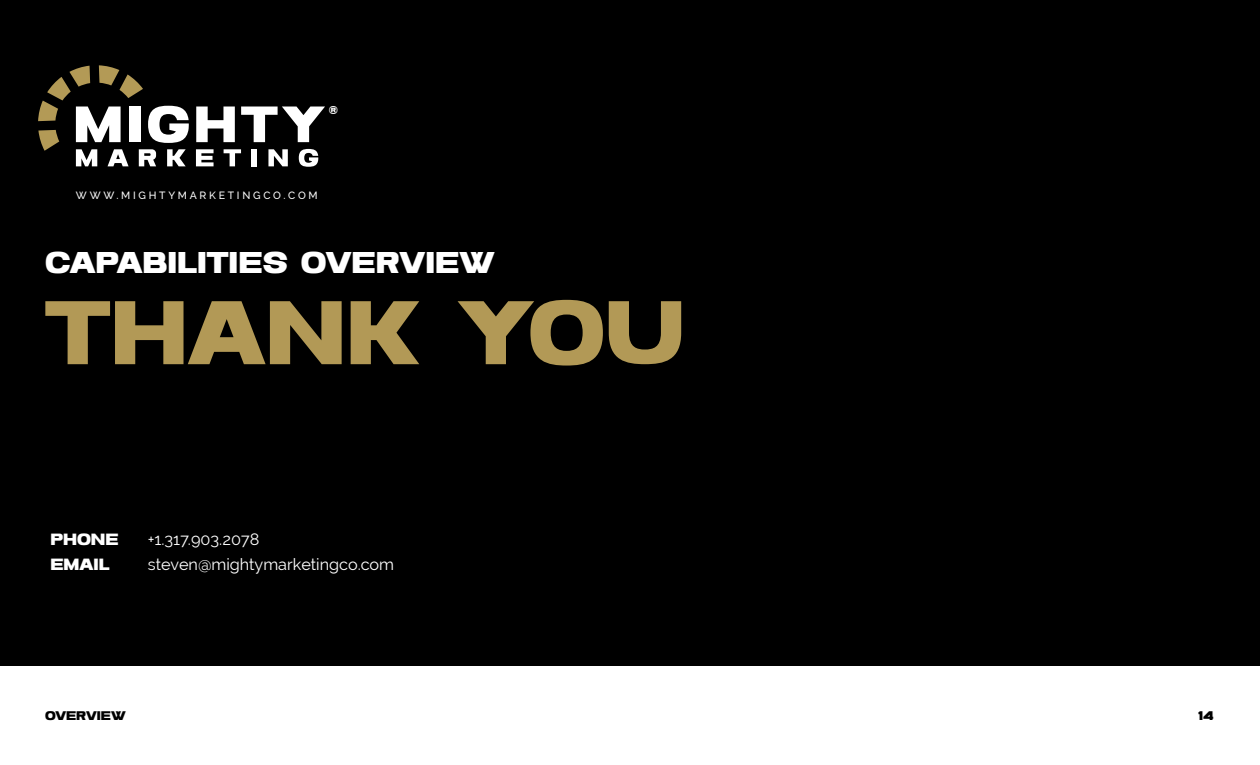
<style>
.page{position:relative;width:1260px;height:765px;background:#fff}
.page>*{position:absolute;margin:0;border:0;box-sizing:border-box;transform-origin:0 0}
.t1{font:90px "Nofex";color:#b29956}
.t2{font:30px "Nofex";color:#fff}
.t3{font:16.25px "Raleway";color:#fff}
.t4{font:16.25px "Nofex";color:#fff}
.t5{font:12.5px "Nofex";color:#000}
.t6{font:11.38px "Nofex";color:#fff}
.t7{font:500 10.5px "Raleway";letter-spacing:.26em;color:#fff}
</style>
<div class="page">
<div style="left:0;top:0;width:1260px;height:665px;background:#000"></div>
<svg style="left:196px;top:149px;width:18px;height:17px"></svg>
<svg style="left:224px;top:149px;width:17px;height:17px"></svg>
<div style="left:251px;top:149px;width:6px;height:17px;background:#fff"></div>
<svg style="left:268px;top:149px;width:20px;height:17px"></svg>
<svg style="left:299px;top:149px;width:19px;height:18px"></svg>
<svg style="left:38px;top:65px;width:151px;height:101px"></svg>
<svg style="left:196px;top:107px;width:39px;height:35px"></svg>
<svg style="left:241px;top:107px;width:84px;height:35px"></svg>
<p class="t6" style="left:329px;top:104px;width:11px">®</p>
<p class="t7" style="left:76px;top:190px;width:243px">WWW.MIGHTYMARKETINGCO.COM</p>
<h2 class="t2" style="left:45px;top:244px;width:451px">CAPABILITIES OVERVIEW</h2>
<h1 class="t1" style="left:45px;top:279px;width:641px">THANK YOU</h1>
<p class="t4" style="left:50px;top:530px;width:70px">PHONE</p>
<p class="t3" style="left:148px;top:530px;width:113px">+1.317.903.2078</p>
<p class="t4" style="left:50px;top:555px;width:61px">EMAIL</p>
<p class="t3" style="left:148px;top:555px;width:248px">steven@mightymarketingco.com</p>
<p class="t5" style="left:45px;top:708px;width:82px">OVERVIEW</p>
<p class="t5" style="left:1198px;top:708px;width:17px">14</p>
</div>
